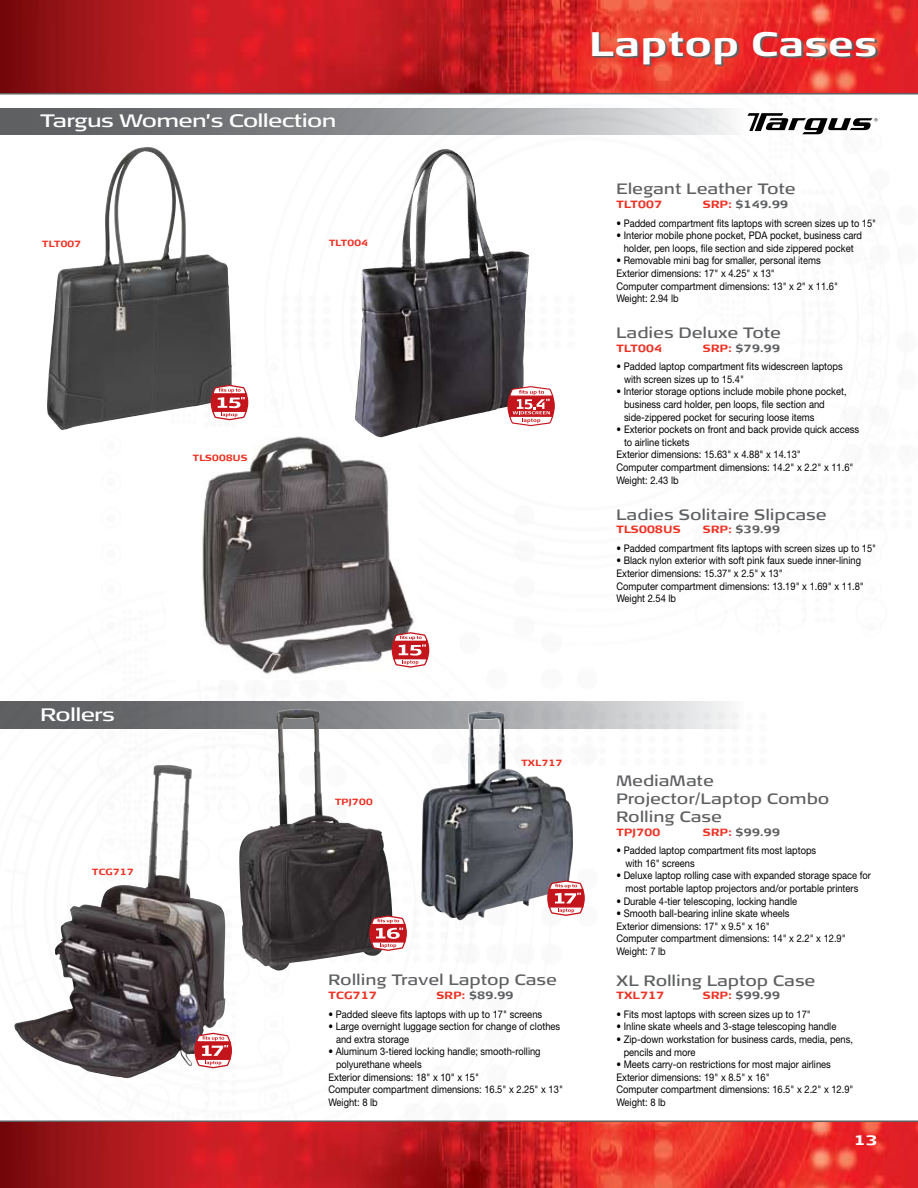
<style>
.page{position:relative;width:918px;height:1188px;background:#fff}
.page>*{position:absolute;margin:0;border:0;box-sizing:border-box;transform-origin:0 0}
.t1{font:700 34.05px "Signa Ext";letter-spacing:.05em;color:#fff;scale:.9 1}
.t2{font:18px "Signa Ext";color:#fff}
.t3{font:15px/18px "Signa Ext Column";letter-spacing:.04em;color:#5f6062;scale:.9 1}
.t4{font:700 13.5px "Signa Ext Column";color:#fff}
.t5{font:10.5px/12.6px "Helvetica Neue";color:#000;scale:.89 1}
.t6{font:700 10.5px "Signa Ext Column";letter-spacing:.04em;color:#5f6062;scale:.86 1}
.t7{font:700 10.5px "Signa Ext Column";letter-spacing:.04em;color:#ee3224;scale:.86 1}
.t8{font:700 9px "Signa Ext Column";letter-spacing:.04em;color:#ee3224;scale:.86 1}
.s1{color:#ee3224}
</style>
<div class="page">
<img style="left:0;top:94px;width:918px;height:985px">
<img style="left:0;top:0;width:918px;height:93px">
<img style="left:0;top:1122px;width:918px;height:66px">
<hr style="left:0;top:1120px;width:918px;height:2px;background:#5f6062">
<hr style="left:0;top:93px;width:918px;height:1px;background:#5f6062">
<img style="left:166px;top:428px;width:253px;height:251px">
<svg style="left:427px;top:23px;width:491px;height:48px;background:#cd302e"></svg>
<svg style="left:0;top:108px;width:744px;height:27px;background:#959799"></svg>
<svg style="left:747px;top:113px;width:131px;height:21px"></svg>
<svg style="left:0;top:702px;width:744px;height:27px;background:#969799"></svg>
<img style="left:420px;top:711px;width:153px;height:210px">
<img style="left:355px;top:149px;width:174px;height:288px">
<svg style="left:507px;top:386px;width:48px;height:41px"></svg>
<svg style="left:391px;top:632px;width:39px;height:36px"></svg>
<img style="left:239px;top:709px;width:155px;height:262px">
<svg style="left:369px;top:915px;width:39px;height:37px"></svg>
<svg style="left:547px;top:880px;width:38px;height:37px"></svg>
<img style="left:47px;top:146px;width:185px;height:284px">
<svg style="left:210px;top:384px;width:39px;height:37px"></svg>
<img style="left:14px;top:765px;width:182px;height:313px">
<svg style="left:194px;top:1032px;width:39px;height:37px"></svg>
<h2 class="t2" style="left:40px;top:110px;width:297px">Targus Women’s Collection</h2>
<p class="t8" style="left:42px;top:239px;width:47px">TLT007</p>
<p class="t8" style="left:329px;top:237px;width:46px">TLT004</p>
<p class="t8" style="left:193px;top:453px;width:65px">TLS008US</p>
<h1 class="t1" style="left:590px;top:23px;width:320px">Laptop Cases</h1>
<h3 class="t3" style="left:616px;top:180px;width:200px">Elegant Leather Tote</h3>
<p class="t7" style="left:616px;top:198px;width:55px">TLT007</p>
<p class="t6" style="left:703px;top:198px;width:100px"><span class="s1">SRP:</span> $149.99</p>
<p class="t5" style="left:616px;top:216px;width:293px">• Padded compartment fits laptops with screen sizes up to 15"</p>
<p class="t5" style="left:617px;top:229px;width:277px;text-align:center">• Interior mobile phone pocket, PDA pocket, business card holder, pen loops, file section and side zippered pocket</p>
<p class="t5" style="left:617px;top:254px;width:250px">• Removable mini bag for smaller, personal items Exterior dimensions: 17" x 4.25" x 13"<br>Computer compartment dimensions: 13" x 2" x 11.6" Weight: 2.94 lb</p>
<h3 class="t3" style="left:617px;top:324px;width:184px">Ladies Deluxe Tote</h3>
<p class="t7" style="left:617px;top:342px;width:50px">TLT004</p>
<p class="t6" style="left:703px;top:342px;width:91px"><span class="s1">SRP:</span> $79.99</p>
<p class="t5" style="left:624px;top:360px;width:247px;text-indent:-8px">• Padded laptop compartment fits widescreen laptops with screen sizes up to 15.4"</p>
<p class="t5" style="left:624px;top:385px;width:252px;text-indent:-8px">• Interior storage options include mobile phone pocket, business card holder, pen loops, file section and side-zippered pocket for securing loose items</p>
<p class="t5" style="left:617px;top:423px;width:274px">• Exterior pockets on front and back provide quick access</p>
<p class="t5" style="left:624px;top:436px;width:75px">to airline tickets</p>
<p class="t5" style="left:617px;top:448px;width:209px">Exterior dimensions: 15.63" x 4.88" x 14.13"</p>
<p class="t5" style="left:617px;top:461px;width:268px">Computer compartment dimensions: 14.2" x 2.2" x 11.6"</p>
<p class="t5" style="left:617px;top:473px;width:71px">Weight: 2.43 lb</p>
<h3 class="t3" style="left:617px;top:506px;width:235px">Ladies Solitaire Slipcase</h3>
<p class="t7" style="left:617px;top:523px;width:76px">TLS008US</p>
<p class="t6" style="left:703px;top:523px;width:91px"><span class="s1">SRP:</span> $39.99</p>
<p class="t5" style="left:617px;top:542px;width:293px">• Padded compartment fits laptops with screen sizes up to 15"</p>
<p class="t5" style="left:617px;top:554px;width:280px">• Black nylon exterior with soft pink faux suede inner-lining Exterior dimensions: 15.37" x 2.5" x 13"<br>Computer compartment dimensions: 13.19" x 1.69" x 11.8" Weight 2.54 lb</p>
<h2 class="t2" style="left:40px;top:704px;width:76px">Rollers</h2>
<p class="t8" style="left:92px;top:866px;width:50px">TCG717</p>
<p class="t8" style="left:335px;top:796px;width:45px">TPJ700</p>
<p class="t8" style="left:521px;top:758px;width:49px">TXL717</p>
<h3 class="t3" style="left:328px;top:971px;width:255px">Rolling Travel Laptop Case</h3>
<p class="t7" style="left:328px;top:989px;width:58px">TCG717</p>
<p class="t6" style="left:436px;top:989px;width:91px"><span class="s1">SRP:</span> $89.99</p>
<p class="t5" style="left:328px;top:1007px;width:242px">• Padded sleeve fits laptops with up to 17" screens</p>
<p class="t5" style="left:336px;top:1020px;width:253px;text-indent:-8px">• Large overnight luggage section for change of clothes and extra storage</p>
<p class="t5" style="left:328px;top:1045px;width:240px">• Aluminum 3-tiered locking handle; smooth-rolling</p>
<p class="t5" style="left:336px;top:1058px;width:98px">polyurethane wheels</p>
<p class="t5" style="left:328px;top:1070px;width:171px">Exterior dimensions: 18" x 10" x 15"</p>
<p class="t5" style="left:328px;top:1083px;width:265px">Computer compartment dimensions: 16.5" x 2.25" x 13"</p>
<p class="t5" style="left:328px;top:1096px;width:57px">Weight: 8 lb</p>
<h3 class="t3" style="left:616px;top:772px;width:238px">MediaMate<br>Projector/Laptop Combo<br>Rolling Case</h3>
<p class="t7" style="left:616px;top:826px;width:53px">TPJ700</p>
<p class="t6" style="left:703px;top:826px;width:91px"><span class="s1">SRP:</span> $99.99</p>
<p class="t5" style="left:626px;top:844px;width:216px;text-indent:-9px">• Padded laptop compartment fits most laptops with 16" screens</p>
<p class="t5" style="left:616px;top:869px;width:288px;text-align:center">• Deluxe laptop rolling case with expanded storage space for most portable laptop projectors and/or portable printers</p>
<p class="t5" style="left:616px;top:894px;width:205px">• Durable 4-tier telescoping, locking handle</p>
<p class="t5" style="left:616px;top:907px;width:259px">• Smooth ball-bearing inline skate wheels<br>Exterior dimensions: 17" x 9.5" x 16"<br>Computer compartment dimensions: 14" x 2.2" x 12.9" Weight: 7 lb</p>
<h3 class="t3" style="left:616px;top:972px;width:222px">XL Rolling Laptop Case</h3>
<p class="t7" style="left:616px;top:989px;width:57px">TXL717</p>
<p class="t6" style="left:703px;top:989px;width:91px"><span class="s1">SRP:</span> $99.99</p>
<p class="t5" style="left:616px;top:1008px;width:220px">• Fits most laptops with screen sizes up to 17"</p>
<p class="t5" style="left:616px;top:1020px;width:249px">• Inline skate wheels and 3-stage telescoping handle</p>
<p class="t5" style="left:624px;top:1033px;width:259px;text-indent:-7px">• Zip-down workstation for business cards, media, pens, pencils and more</p>
<p class="t5" style="left:616px;top:1058px;width:268px">• Meets carry-on restrictions for most major airlines Exterior dimensions: 19" x 8.5" x 16"<br>Computer compartment dimensions: 16.5" x 2.2" x 12.9" Weight: 8 lb</p>
<p class="t4" style="left:854px;top:1133px;width:23px">13</p>
</div>
